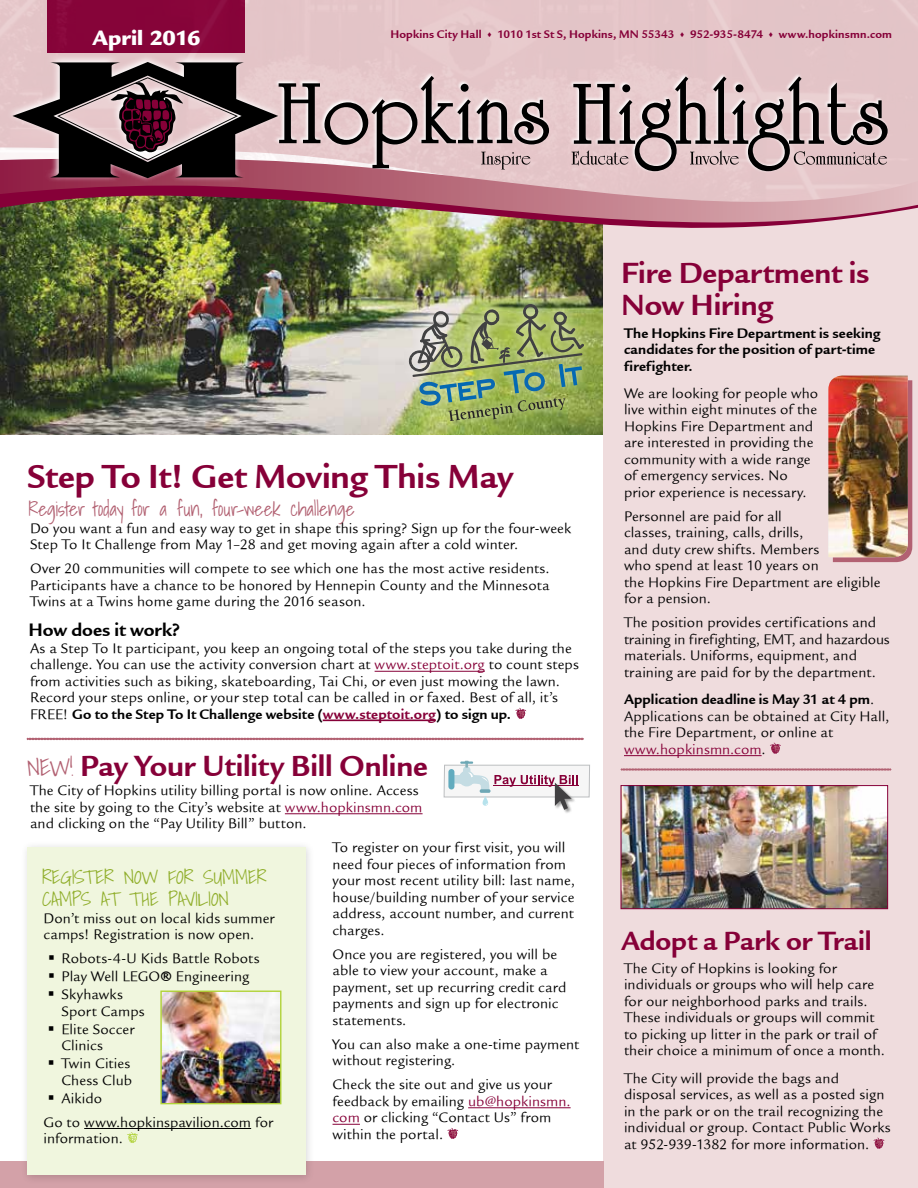
<style>
.page{position:relative;width:918px;height:1188px;background:#fff}
.page>*{position:absolute;margin:0;border:0;box-sizing:border-box;transform-origin:0 0}
.t1{font:36px "Legacy Sans ITCTT Bold";letter-spacing:-.005em;color:#860038}
.t2{font:31.5px/31.5px "Legacy Sans ITCTT Bold";letter-spacing:-.005em;color:#860038}
.t3{font:28.5px "Legacy Sans ITCTT Bold";color:#860038}
.t4{font:900 22.5px "Legacy Sans LT";color:#fff}
.t5{font:300 19.5px "Shadows Into";letter-spacing:-.01em;color:#b26172}
.t6{font:300 19.5px/22.5px "Shadows Into";letter-spacing:-.015em;color:#90ae2b}
.t7{font:19.5px "Legacy Sans ITCTT Bold";color:#000}
.t8{font:15px/16.5px "Legacy Sans ITCTT Book";letter-spacing:.005em;color:#000}
.t9{font:15px/16.5px "Legacy Sans ITCTT Bold";letter-spacing:.005em;color:#000}
.t10{font:12px "Legacy Sans ITCTT Bold";letter-spacing:.015em;color:#860038}
.s1{color:#860038}
.s2{font-family:"Legacy Sans ITCTT Book"}
.s3{font-family:"Shadows Into";font-weight:300;font-size:24px;color:#b26172}
.s4{font-family:"Legacy Sans ITCTT Bold"}
</style>
<div class="page">
<img style="left:0;top:263px;width:604px;height:171px">
<hr style="left:375px;top:671px;width:110px;height:1px;background:#860038">
<hr style="left:323px;top:719px;width:113px;height:2px;background:#860038">
<svg style="left:27px;top:738px;width:557px;height:2px"></svg>
<hr style="left:285px;top:813px;width:138px;height:1px;background:#860038">
<hr style="left:468px;top:1107px;width:103px;height:1px;background:#860038">
<svg style="left:333px;top:1124px;width:27px;height:1px"></svg>
<svg style="left:515px;top:708px;width:11px;height:11px"></svg>
<svg style="left:447px;top:1128px;width:11px;height:11px"></svg>
<div style="left:604px;top:188px;width:314px;height:1000px;background:#efdcdd"></div>
<hr style="left:624px;top:755px;width:138px;height:1px;background:#860038">
<svg style="left:770px;top:743px;width:11px;height:11px"></svg>
<svg style="left:873px;top:1138px;width:12px;height:11px"></svg>
<img style="left:0;top:259px;width:604px;height:4px">
<img style="left:0;top:254px;width:604px;height:5px">
<img style="left:0;top:0;width:918px;height:159px">
<img style="left:0;top:159px;width:918px;height:95px">
<div style="left:0;top:1161px;width:604px;height:27px;background:#d3a1a8"></div>
<svg style="left:6px;top:54px;width:276px;height:129px;background:#cd9aa5"></svg>
<svg style="left:12px;top:62px;width:876px;height:116px;background:#a68f92"></svg>
<div style="left:20px;top:840px;width:295px;height:345px;background:#000;opacity:.16"></div>
<div style="left:27px;top:847px;width:279px;height:328px;background:#f0f6de"></div>
<hr style="left:84px;top:1128px;width:167px;height:1px;background:#000">
<svg style="left:127px;top:1132px;width:11px;height:11px"></svg>
<img style="left:162px;top:993px;width:117px;height:109px">
<div style="left:160px;top:991px;width:121px;height:113px;border:1px solid #b0d236"></div>
<div style="left:400px;top:295px;width:193px;height:135px;background:#fff;opacity:.75"></div>
<img style="left:409px;top:304px;width:175px;height:117px">
<svg style="left:832px;top:380px;width:80px;height:182px"></svg>
<img style="left:828px;top:375px;width:80px;height:182px">
<img style="left:623px;top:787px;width:263px;height:120px">
<div style="left:621px;top:785px;width:267px;height:124px;border:1px solid #860038"></div>
<svg style="left:621px;top:769px;width:270px;height:1px"></svg>
<div style="left:554px;top:782px;width:22px;height:32px;background:#000;opacity:.4"></div>
<svg style="left:444px;top:761px;width:146px;height:49px"></svg>
<h3 class="t4" style="left:93px;top:24px;width:109px">April 2016</h3>
<p class="t10" style="left:390px;top:28px;width:503px">Hopkins City Hall ▲ 1010 1st St S, Hopkins, MN 55343 ▲ 952-935-8474 ▲ www.hopkinsmn.com</p>
<h1 class="t1" style="left:27px;top:456px;width:488px">Step To It! Get Moving This May</h1>
<h3 class="t5" style="left:28px;top:493px;width:328px">Register today for a fun, four-week challenge</h3>
<p class="t8" style="left:30px;top:520px;width:543px">Do you want a fun and easy way to get in shape this spring? Sign up for the four-week<br>Step To It Challenge from May 1–28 and get moving again after a cold winter.</p>
<p class="t8" style="left:30px;top:561px;width:521px;text-align:justify">Over 20 communities will compete to see which one has the most active residents.<br>Participants have a chance to be honored by Hennepin County and the Minnesota Twins at a Twins home game during the 2016 season.</p>
<h3 class="t7" style="left:28px;top:619px;width:153px">How does it work?</h3>
<p class="t8" style="left:30px;top:640px;width:550px">As a Step To It participant, you keep an ongoing total of the steps you take during the challenge. You can use the activity conversion chart at <span class="s1">www.steptoit.org</span> to count steps from activities such as biking, skateboarding, Tai Chi, or even just mowing the lawn.<br>Record your steps online, or your step total can be called in or faxed. Best of all, it’s</p>
<p class="t9" style="left:30px;top:706px;width:483px"><span class="s2">FREE!</span> Go to the Step To It Challenge website (<span class="s1">www.steptoit.org</span>) to sign up.</p>
<h2 class="t2" style="left:27px;top:750px;width:402px"><span class="s3">NEW!</span> Pay Your Utility Bill Online</h2>
<p class="t8" style="left:30px;top:783px;width:394px">The City of Hopkins utility billing portal is now online. Access the site by going to the City’s website at <span class="s1">www.hopkinsmn.com </span>and clicking on the “Pay Utility Bill” button.</p>
<p class="t8" style="left:333px;top:840px;width:244px">To register on your first visit, you will need four pieces of information from your most recent utility bill: last name, house/building number of your service address, account number, and current charges.</p>
<p class="t8" style="left:333px;top:946px;width:235px">Once you are registered, you will be able to view your account, make a payment, set up recurring credit card payments and sign up for electronic statements.</p>
<p class="t8" style="left:333px;top:1036px;width:248px">You can also make a one-time payment without registering.</p>
<p class="t8" style="left:333px;top:1077px;width:240px">Check the site out and give us your feedback by emailing <span class="s1">ub@hopkinsmn. com</span> or clicking “Contact Us” from within the portal.</p>
<h3 class="t6" style="left:42px;top:865px;width:226px">REGISTER NOW FOR SUMMER<br>CAMPS AT THE PAVILION</h3>
<p class="t8" style="left:44px;top:910px;width:233px">Don’t miss out on local kids summer camps! Registration is now open.</p>
<p class="t8" style="left:61px;top:949px;width:200px;line-height:18px">Robots-4-U Kids Battle Robots<br>Play Well LEGO<span class="s4">®</span> Engineering<br>Skyhawks</p>
<p class="t8" style="left:61px;top:1002px;width:85px;line-height:18px">Sport Camps<br>Elite Soccer</p>
<p class="t8" style="left:61px;top:1036px;width:70px;line-height:18px">Clinics<br>Twin Cities</p>
<p class="t8" style="left:61px;top:1071px;width:72px;line-height:18px">Chess Club<br>Aikido</p>
<p class="t8" style="left:43px;top:1114px;width:231px">Go to www.hopkinspavilion.com for information.</p>
<h2 class="t2" style="left:621px;top:258px;width:250px">Fire Department is<br>Now Hiring</h2>
<p class="t9" style="left:624px;top:325px;width:258px">The Hopkins Fire Department is seeking candidates for the position of part-time firefighter.</p>
<p class="t8" style="left:624px;top:385px;width:196px">We are looking for people who live within eight minutes of the<br>Hopkins Fire Department and are interested in providing the community with a wide range of emergency services. No prior experience is necessary.</p>
<p class="t8" style="left:624px;top:508px;width:258px">Personnel are paid for all<br>classes, training, calls, drills,<br>and duty crew shifts. Members<br>who spend at least 10 years on<br>the Hopkins Fire Department are eligible for a pension.</p>
<p class="t8" style="left:624px;top:615px;width:267px">The position provides certifications and training in firefighting, EMT, and hazardous materials. Uniforms, equipment, and training are paid for by the department.</p>
<p class="t9" style="left:624px;top:691px;width:252px">Application deadline is May 31 at 4 pm<span class="s2">.</span></p>
<p class="t8" style="left:624px;top:708px;width:267px">Applications can be obtained at City Hall, the Fire Department, or online at <span class="s1">www.hopkinsmn.com</span>.</p>
<h3 class="t3" style="left:621px;top:925px;width:252px">Adopt a Park or Trail</h3>
<p class="t8" style="left:624px;top:960px;width:262px">The City of Hopkins is looking for individuals or groups who will help care for our neighborhood parks and trails.<br>These individuals or groups will commit to picking up litter in the park or trail of their choice a minimum of once a month.</p>
<p class="t8" style="left:624px;top:1070px;width:268px">The City will provide the bags and disposal services, as well as a posted sign in the park or on the trail recognizing the individual or group. Contact Public Works at 952-939-1382 for more information.</p>
</div>
